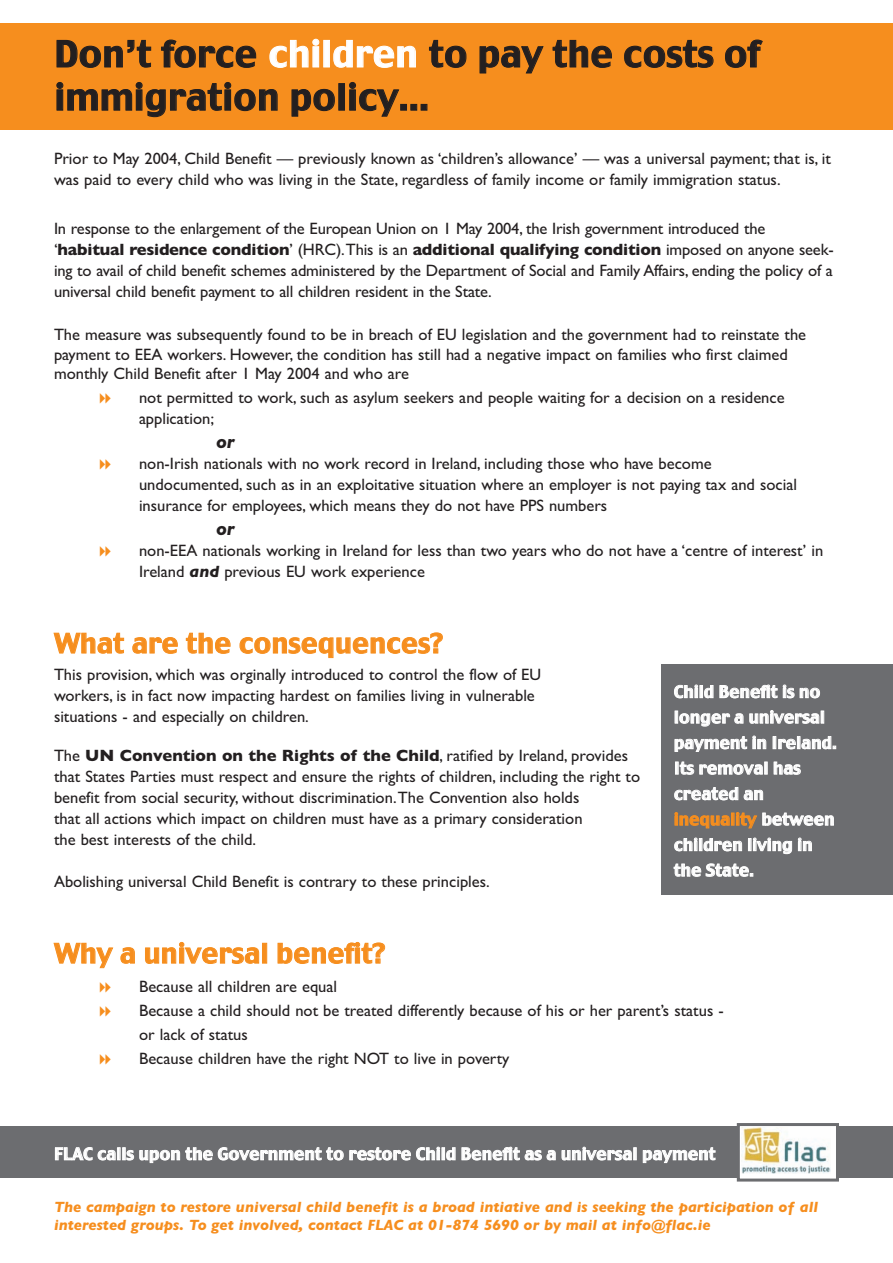
<style>
.page{position:relative;width:893px;height:1263px;background:#fff}
.page>*{position:absolute;margin:0;border:0;box-sizing:border-box;transform-origin:0 0}
.t1{font:36px/43.2px "Charcoal";color:#231f20}
.t2{font:27px "Charcoal";color:#f68e1e}
.t3{font:italic 700 18px "Gill Sans";color:#231f20}
.t4{font:16.5px/21px "Gill Sans";color:#231f20}
.t5{font:16.5px/25.5px "Charcoal";color:#fff}
.t6{font:italic 700 15px/18px "Gill Sans";color:#f68e1e}
.s1{color:#fff}
.s2{font-weight:700}
.s3{font-weight:700;font-style:italic}
.s4{color:#f68e1e}
</style>
<div class="page">
<div style="left:661px;top:664px;width:232px;height:230px;background:#6c6d70"></div>
<div style="left:0;top:23px;width:893px;height:107px;background:#f68e1e"></div>
<div style="left:0;top:1127px;width:893px;height:51px;background:#6c6d70"></div>
<div style="left:738px;top:1124px;width:99px;height:56px;background:#fff"></div>
<img style="left:742px;top:1127px;width:88px;height:46px">
<div style="left:737px;top:1123px;width:102px;height:58px;border:3px solid #6c6d70"></div>
<h1 class="t1" style="left:55px;top:33px;width:706px">Don’t force <span class="s1">children</span> to pay the costs of immigration policy...</h1>
<p class="t4" style="left:54px;top:148px;width:778px">Prior to May 2004, Child Benefit — previously known as ‘children’s allowance’ — was a universal payment; that is, it was paid to every child who was living in the State, regardless of family income or family immigration status.</p>
<p class="t4" style="left:54px;top:217px;width:781px">In response to the enlargement of the European Union on 1 May 2004, the Irish government introduced the ‘<span class="s2">habitual residence condition</span>’ (HRC).This is an <span class="s2">additional qualifying condition</span> imposed on anyone seek&shy;ing to avail of child benefit schemes administered by the Department of Social and Family Affairs, ending the policy of a universal child benefit payment to all children resident in the State.</p>
<p class="t4" style="left:54px;top:324px;width:754px;line-height:19.8px">The measure was subsequently found to be in breach of EU legislation and the government had to reinstate the payment to EEA workers. However, the condition has still had a negative impact on families who first claimed monthly Child Benefit after 1 May 2004 and who are</p>
<p class="t4" style="left:139px;top:387px;width:647px">not permitted to work, such as asylum seekers and people waiting for a decision on a residence application;</p>
<p class="t3" style="left:216px;top:432px;width:20px">or</p>
<p class="t4" style="left:139px;top:453px;width:659px">non-Irish nationals with no work record in Ireland, including those who have become undocumented, such as in an exploitative situation where an employer is not paying tax and social insurance for employees, which means they do not have PPS numbers</p>
<p class="t3" style="left:216px;top:519px;width:20px">or</p>
<p class="t4" style="left:139px;top:540px;width:686px">non-EEA nationals working in Ireland for less than two years who do not have a ‘centre of interest’ in<br>Ireland <span class="s3">and</span> previous EU work experience</p>
<h2 class="t2" style="left:54px;top:628px;width:390px">What are the consequences?</h2>
<p class="t4" style="left:54px;top:664px;width:489px">This provision, which was orginally introduced to control the flow of EU workers, is in fact now impacting hardest on families living in vulnerable situations - and especially on children.</p>
<p class="t4" style="left:54px;top:745px;width:588px">The <span class="s2">UN Convention on the Rights of the Child</span>, ratified by Ireland, provides that States Parties must respect and ensure the rights of children, including the right to benefit from social security, without discrimination.The Convention also holds<br>that all actions which impact on children must have as a primary consideration<br>the best interests of the child.</p>
<p class="t4" style="left:54px;top:871px;width:437px">Abolishing universal Child Benefit is contrary to these principles.</p>
<p class="t5" style="left:674px;top:679px;width:164px">Child Benefit is no longer a universal payment in Ireland.<br>Its removal has created an <span class="s4">inequality</span> between children living in the State.</p>
<h2 class="t2" style="left:54px;top:938px;width:332px">Why a universal benefit?</h2>
<p class="t4" style="left:139px;top:974px;width:586px;line-height:24px">Because all children are equal<br>Because a child should not be treated differently because of his or her parent’s status - or lack of status<br>Because children have the right NOT to live in poverty</p>
<p class="t5" style="left:54px;top:1141px;width:663px">FLAC calls upon the Government to restore Child Benefit as a universal payment</p>
<p class="t6" style="left:54px;top:1197px;width:766px">The campaign to restore universal child benefit is a broad intiative and is seeking the participation of all interested groups. To get involved, contact FLAC at 01-874 5690 or by mail at info@flac.ie</p>
</div>
